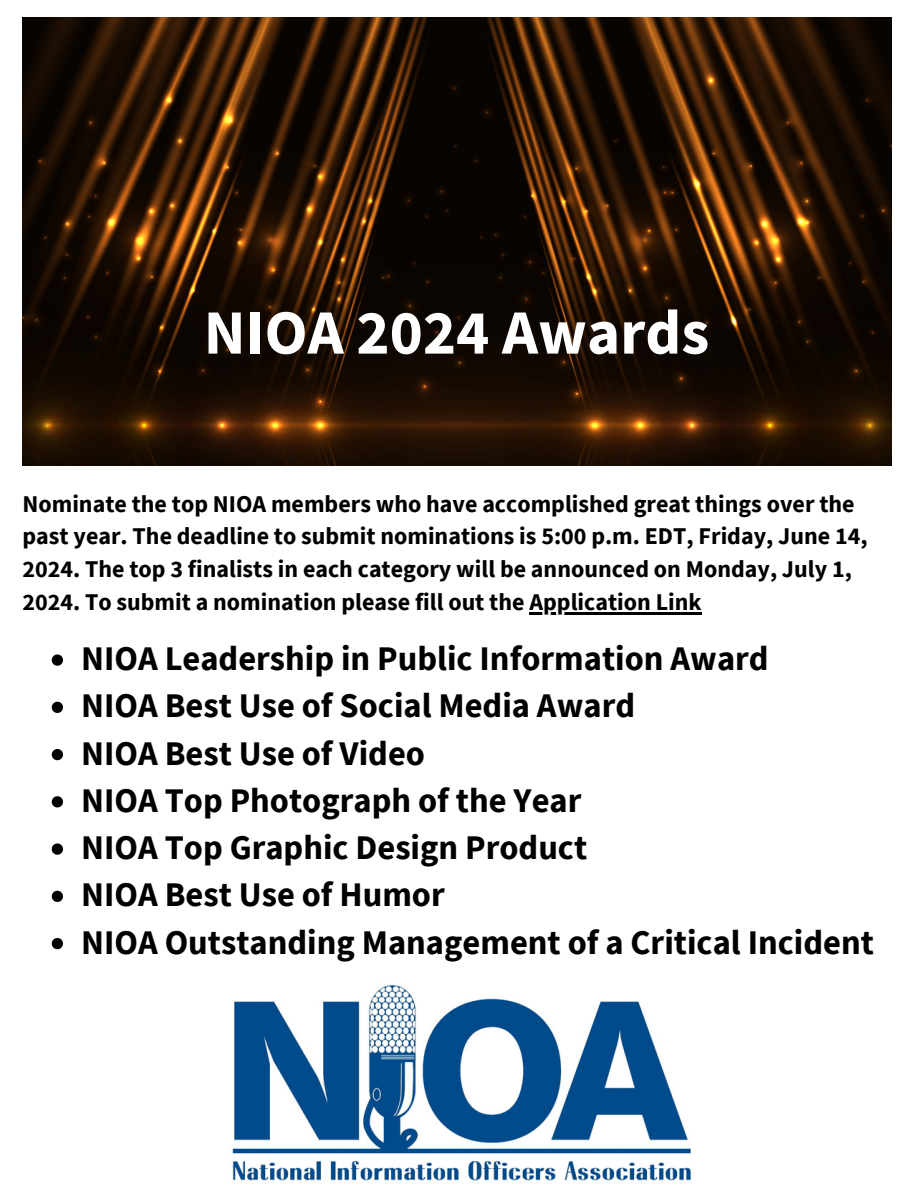
<style>
.page{position:relative;width:918px;height:1188px;background:#fff}
.page>*{position:absolute;margin:0;border:0;box-sizing:border-box;transform-origin:0 0}
.t1{font:700 63px "Source Sans Pro";color:#fff}
.t2{font:700 34.5px/47.2px "Source Sans Pro";color:#000}
.t3{font:700 24px/32.7px "Source Sans Pro";color:#000}
</style>
<div class="page">
<img style="left:23px;top:18px;width:868px;height:447px">
<img style="left:232px;top:985px;width:460px;height:197px">
<hr style="left:529px;top:612px;width:173px;height:2px;background:#000">
<svg style="left:52px;top:654px;width:11px;height:12px"></svg>
<svg style="left:52px;top:702px;width:11px;height:11px"></svg>
<svg style="left:52px;top:749px;width:11px;height:11px"></svg>
<svg style="left:52px;top:796px;width:11px;height:11px"></svg>
<svg style="left:52px;top:843px;width:11px;height:12px"></svg>
<svg style="left:52px;top:891px;width:11px;height:11px"></svg>
<svg style="left:52px;top:938px;width:11px;height:11px"></svg>
<p class="t1" style="left:204px;top:292px;width:507px">NIOA 2024 Awards</p>
<p class="t3" style="left:23px;top:487px;width:847px">Nominate the top NIOA members who have accomplished great things over the past year. The deadline to submit nominations is 5:00 p.m. EDT, Friday, June 14, 2024. The top 3 finalists in each category will be announced on Monday, July 1, 2024. To submit a nomination please fill out the Application Link</p>
<p class="t2" style="left:81px;top:634px;width:689px">NIOA Leadership in Public Information Award</p>
<p class="t2" style="left:81px;top:682px;width:556px">NIOA Best Use of Social Media Award</p>
<p class="t2" style="left:81px;top:729px;width:345px">NIOA Best Use of Video</p>
<p class="t2" style="left:81px;top:776px;width:502px">NIOA Top Photograph of the Year</p>
<p class="t2" style="left:81px;top:823px;width:508px">NIOA Top Graphic Design Product</p>
<p class="t2" style="left:81px;top:871px;width:794px">NIOA Best Use of Humor<br>NIOA Outstanding Management of a Critical Incident</p>
</div>
